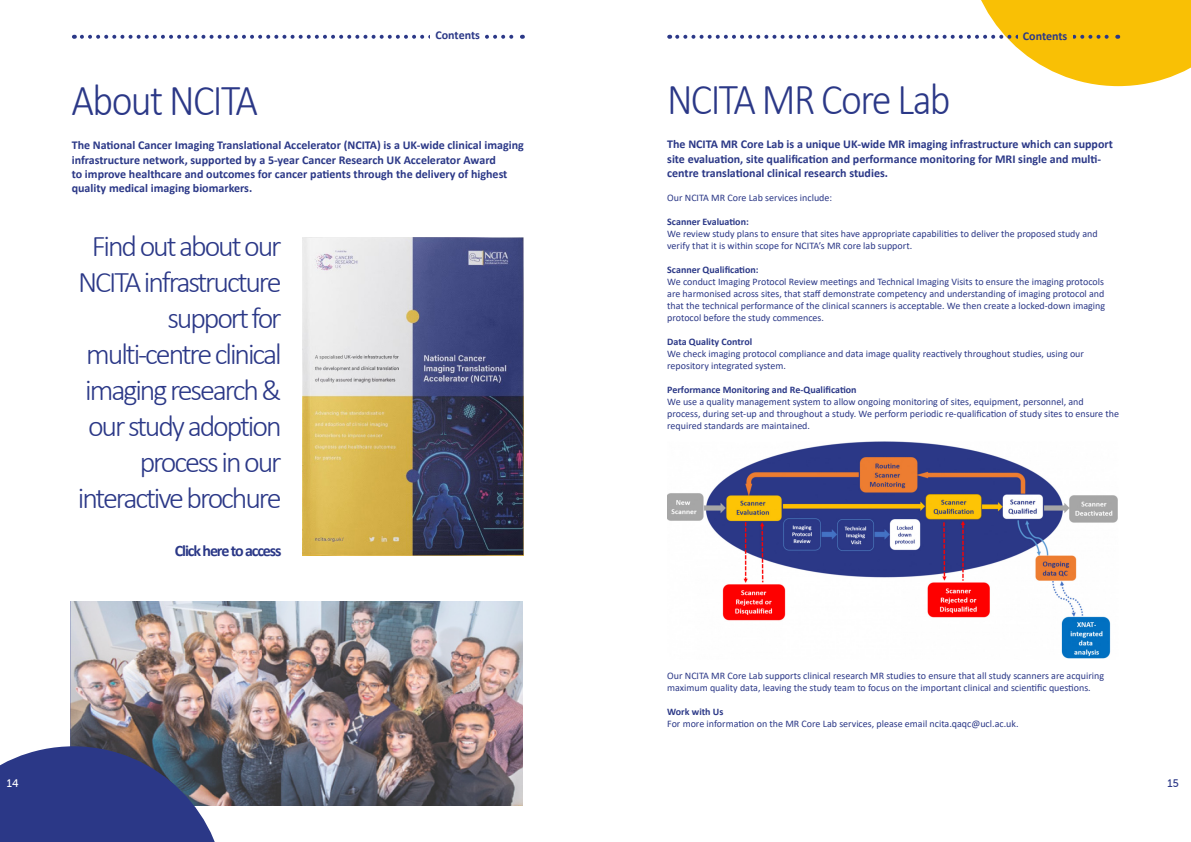
<style>
.page{position:relative;width:1191px;height:842px;background:#fff}
.page>*{position:absolute;margin:0;border:0;box-sizing:border-box;transform-origin:0 0}
.Header_Text{font:300 44.4px "Calibri";letter-spacing:-.04em;color:#2b3887;scale:.9 1}
.Body_Text{font:300 30px/36px "Calibri";letter-spacing:-.07em;color:#2b3887;text-align:right}
.Body_Text-2{font:700 16px "Calibri";letter-spacing:-.07em;color:#2b3887}
.Body_Text-3{font:700 12px/14.4px "Calibri";color:#2b3887}
.t1{font:11px "Museo Sans Rounded 500";color:#fff}
.t2{font:11px "Museo Sans Rounded 500";color:#2b3887}
.Body_Text-4{font:10px/12px "Calibri";color:#2b3887}
.Body_Text-5{font:700 10px "Calibri";color:#2b3887}
</style>
<div class="page">
<img style="left:667px;top:441px;width:451px;height:218px">
<img style="left:70px;top:602px;width:453px;height:204px">
<img style="left:302px;top:237px;width:222px;height:319px">
<svg style="left:0;top:746px;width:226px;height:96px;background:#3e4986"></svg>
<svg style="left:82px;top:35px;width:441px;height:4px"></svg>
<svg style="left:677px;top:0;width:514px;height:86px"></svg>
<div style="left:1018px;top:31px;width:54px;height:12px;background:#f9c005"></div>
<div style="left:431px;top:30px;width:54px;height:13px;background:#fff"></div>
<p class="Body_Text-3" style="left:435px;top:28px;width:46px">Contents</p>
<p class="Header_Text" style="left:72px;top:73px;width:209px">About NCITA</p>
<p class="Body_Text-3" style="left:72px;top:138px;width:454px">The National Cancer Imaging Translational Accelerator (NCITA) is a UK-wide clinical imaging infrastructure network, supported by a 5-year Cancer Research UK Accelerator Award<br>to improve healthcare and outcomes for cancer patients through the delivery of highest quality medical imaging biomarkers.</p>
<p class="Body_Text" style="left:78px;top:228px;width:205px">Find out about our<br>NCITA infrastructure support for</p>
<p class="Body_Text" style="left:78px;top:336px;width:205px">multi-centre clinical imaging research &amp; our study adoption process in our interactive brochure</p>
<p class="Body_Text-2" style="left:175px;top:540px;width:108px">Click here to access</p>
<p class="t1" style="left:7px;top:777px;width:13px">14</p>
<p class="Body_Text-3" style="left:1023px;top:28px;width:46px">Contents</p>
<p class="Header_Text" style="left:667px;top:72px;width:317px">NCITA MR Core Lab</p>
<p class="Body_Text-3" style="left:667px;top:137px;width:447px">The NCITA MR Core Lab is a unique UK-wide MR imaging infrastructure which can support site evaluation, site qualification and performance monitoring for MRI single and multi&shy;centre translational clinical research studies.</p>
<p class="Body_Text-4" style="left:667px;top:192px;width:166px">Our NCITA MR Core Lab services include:</p>
<p class="Body_Text-5" style="left:667px;top:215px;width:83px">Scanner Evaluation:</p>
<p class="Body_Text-4" style="left:667px;top:228px;width:432px">We review study plans to ensure that sites have appropriate capabilities to deliver the proposed study and verify that it is within scope for NCITA’s MR core lab support.</p>
<p class="Body_Text-5" style="left:667px;top:263px;width:93px">Scanner Qualification:</p>
<p class="Body_Text-4" style="left:667px;top:276px;width:439px;text-align:justify">We conduct Imaging Protocol Review meetings and Technical Imaging Visits to ensure the imaging protocols are harmonised across sites, that staff demonstrate competency and understanding of imaging protocol and that the technical performance of the clinical scanners is acceptable. We then create a locked-down imaging protocol before the study commences.</p>
<p class="Body_Text-5" style="left:667px;top:335px;width:86px">Data Quality Control</p>
<p class="Body_Text-4" style="left:667px;top:348px;width:418px">We check imaging protocol compliance and data image quality reactively throughout studies, using our repository integrated system.</p>
<p class="Body_Text-5" style="left:667px;top:383px;width:191px">Performance Monitoring and Re-Qualification</p>
<p class="Body_Text-4" style="left:667px;top:396px;width:453px">We use a quality management system to allow ongoing monitoring of sites, equipment, personnel, and process, during set-up and throughout a study. We perform periodic re-qualification of study sites to ensure the required standards are maintained.</p>
<p class="Body_Text-4" style="left:667px;top:670px;width:438px">Our NCITA MR Core Lab supports clinical research MR studies to ensure that all study scanners are acquiring maximum quality data, leaving the study team to focus on the important clinical and scientific questions.</p>
<p class="Body_Text-5" style="left:667px;top:705px;width:58px">Work with Us</p>
<p class="Body_Text-4" style="left:667px;top:718px;width:353px">For more information on the MR Core Lab services, please email ncita.qaqc@ucl.ac.uk.</p>
<p class="t2" style="left:1167px;top:777px;width:13px">15</p>
</div>
